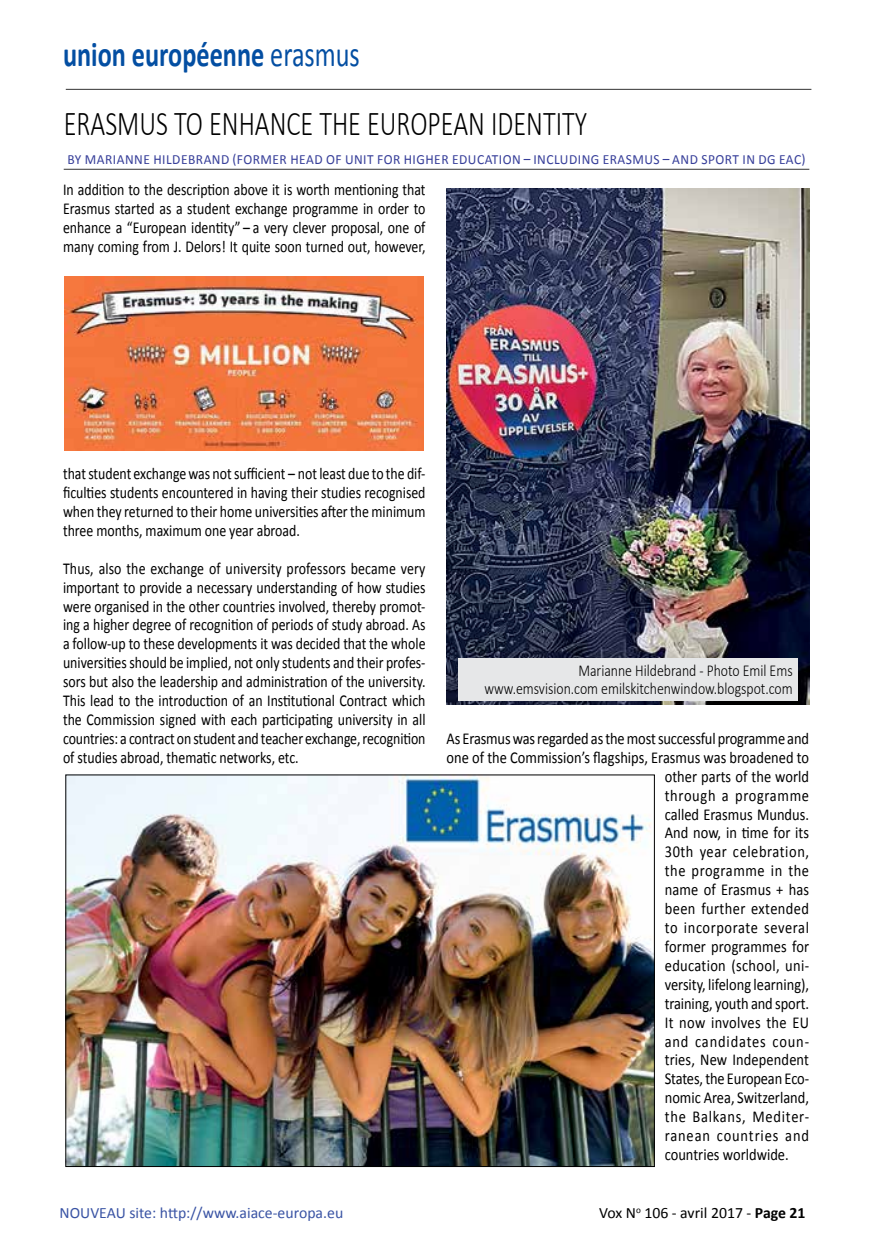
<style>
.page{position:relative;width:874px;height:1241px;background:#fff}
.page>*{position:absolute;margin:0;border:0;box-sizing:border-box;transform-origin:0 0}
.t1{font:300 35px "Calibri";color:#000;scale:.75 1}
.t2{font:700 35px "Calibri";color:#034ea2;scale:.75 1}
.t3{font:16.62px/18.9px "Calibri";color:#000;text-align:justify;scale:.83 1}
.t4{font:16.62px "Calibri";color:#000;scale:.87 1}
.t5{font:300 16.62px/18.9px "Calibri";color:#000;text-align:right;scale:.83 1}
.t6{font:16.62px "Calibri";letter-spacing:.04em;color:#000;scale:.87 1}
.t7{font:16.62px "Calibri";letter-spacing:.025em;color:#000;scale:.87 1}
.t8{font:16.62px "Calibri";letter-spacing:.06em;color:#000;scale:.87 1}
.t9{font:16.62px "Calibri";letter-spacing:.03em;color:#000;scale:.87 1}
.t10{font:16.62px "Calibri";letter-spacing:.055em;color:#000;scale:.87 1}
.t11{font:16.62px "Calibri";letter-spacing:.045em;color:#000;scale:.87 1}
.t12{font:15.75px "Calibri";color:#3953a4}
.t13{font:15.75px "Calibri";color:#000}
.t14{font:14px "Calibri";letter-spacing:.035em;color:#363e99;scale:.96 1}
.s1{font-weight:400}
.s2{font-weight:700}
</style>
<div class="page">
<hr style="left:66px;top:89px;width:745px;height:1px;background:#333">
<hr style="left:64px;top:169px;width:745px;height:1px;background:#333">
<img style="left:64px;top:276px;width:359px;height:174px">
<img style="left:446px;top:189px;width:363px;height:515px">
<div style="left:458px;top:658px;width:339px;height:42px;background:#e6e7e8"></div>
<img style="left:67px;top:776px;width:585px;height:388px">
<h1 class="t2" style="left:63px;top:32px;width:397px">union européenne <span class="s1">erasmus</span></h1>
<h1 class="t1" style="left:64px;top:102px;width:699px">ERASMUS TO ENHANCE THE EUROPEAN IDENTITY</h1>
<p class="t14" style="left:67px;top:150px;width:770px">BY MARIANNE HILDEBRAND (FORMER HEAD OF UNIT FOR HIGHER EDUCATION – INCLUDING ERASMUS – AND SPORT IN DG EAC)</p>
<p class="t3" style="left:63px;top:180px;width:438px">In addition to the description above it is worth mentioning that Erasmus started as a student exchange programme in order to enhance a “European identity” – a very clever proposal, one of many coming from J. Delors! It quite soon turned out, however,</p>
<p class="t3" style="left:63px;top:464px;width:438px">that student exchange was not sufficient – not least due to the dif&shy;ficulties students encountered in having their studies recognised when they returned to their home universities after the minimum three months, maximum one year abroad.</p>
<p class="t3" style="left:63px;top:558px;width:438px">Thus, also the exchange of university professors became very important to provide a necessary understanding of how studies were organised in the other countries involved, thereby promot&shy;ing a higher degree of recognition of periods of study abroad. As a follow-up to these developments it was decided that the whole universities should be implied, not only students and their profes&shy;sors but also the leadership and administration of the university.<br>This lead to the introduction of an Institutional Contract which the Commission signed with each participating university in all countries: a contract on student and teacher exchange, recognition of studies abroad, thematic networks, etc.</p>
<p class="t5" style="left:484px;top:659px;width:372px">Marianne Hildebrand - Photo Emil Ems www.emsvision.com emilskitchenwindow.blogspot.com</p>
<p class="t4" style="left:446px;top:727px;width:418px">As Erasmus was regarded as the most successful programme and</p>
<p class="t4" style="left:446px;top:746px;width:418px">one of the Commission’s flagships, Erasmus was broadened to</p>
<p class="t4" style="left:664px;top:765px;width:167px">other parts of the world</p>
<p class="t11" style="left:664px;top:784px;width:167px">through a programme</p>
<p class="t4" style="left:664px;top:803px;width:167px">called Erasmus Mundus.</p>
<p class="t4" style="left:664px;top:822px;width:167px">And now, in time for its</p>
<p class="t6" style="left:664px;top:841px;width:167px">30th year celebration,</p>
<p class="t6" style="left:664px;top:860px;width:167px">the programme in the</p>
<p class="t4" style="left:664px;top:879px;width:167px">name of Erasmus + has</p>
<p class="t9" style="left:664px;top:897px;width:167px">been further extended</p>
<p class="t6" style="left:664px;top:916px;width:167px">to incorporate several</p>
<p class="t4" style="left:664px;top:935px;width:167px">former programmes for</p>
<p class="t7" style="left:664px;top:954px;width:167px">education (school, uni-</p>
<p class="t4" style="left:664px;top:973px;width:167px">versity, lifelong learning),</p>
<p class="t4" style="left:664px;top:992px;width:167px">training, youth and sport.</p>
<p class="t7" style="left:664px;top:1011px;width:167px">It now involves the EU</p>
<p class="t8" style="left:664px;top:1030px;width:167px">and candidates coun-</p>
<p class="t4" style="left:664px;top:1049px;width:167px">tries, New Independent</p>
<p class="t4" style="left:664px;top:1068px;width:167px">States, the European Eco-</p>
<p class="t4" style="left:664px;top:1086px;width:167px">nomic Area, Switzerland,</p>
<p class="t10" style="left:664px;top:1105px;width:167px">the Balkans, Mediter-</p>
<p class="t8" style="left:664px;top:1124px;width:167px">ranean countries and</p>
<p class="t4" style="left:664px;top:1143px;width:144px">countries worldwide.</p>
<p class="t12" style="left:60px;top:1202px;width:285px">NOUVEAU site: http://www.aiace-europa.eu</p>
<p class="t13" style="left:599px;top:1202px;width:208px">Vox N<sup>o</sup> 106 - avril 2017 - <span class="s2">Page 21</span></p>
</div>
